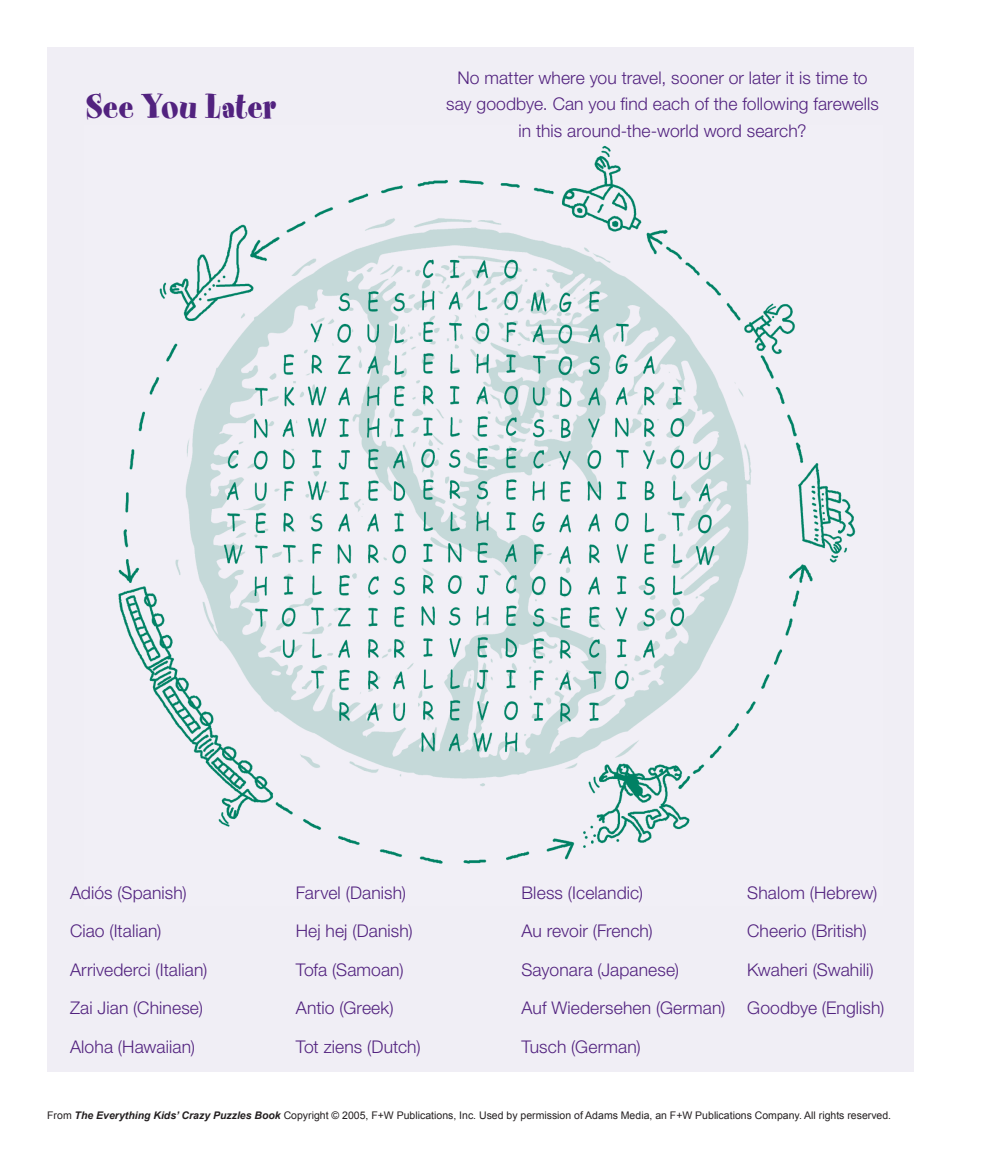
<style>
.page{position:relative;width:1008px;height:1166px;background:#fff}
.page>*{position:absolute;margin:0;border:0;box-sizing:border-box;transform-origin:0 0}
.t1{font:38.5px "Spumoni LP";letter-spacing:.005em;color:#52227f}
.t2{font:300 17.5px/26.2px "Helvetica Neue";letter-spacing:.005em;color:#52227f;text-align:center}
.t3{font:10.5px "Arial";color:#231f20}
.s1{font-weight:700;font-style:italic}
</style>
<div class="page">
<div style="left:47px;top:47px;width:867px;height:1024px;background:#f0eef5"></div>
<img style="left:118px;top:145px;width:738px;height:719px">
<h1 class="t1" style="left:85px;top:87px;width:191px">See You Later</h1>
<p class="t2" style="left:446px;top:64px;width:434px">No matter where you travel, sooner or later it is time to say goodbye. Can you find each of the following farewells in this around-the-world word search?</p>
<p class="t2" style="left:70px;top:879px;width:118px">Adiós (Spanish)</p>
<p class="t2" style="left:70px;top:917px;width:93px">Ciao (Italian)</p>
<p class="t2" style="left:70px;top:956px;width:139px">Arrivederci (Italian)</p>
<p class="t2" style="left:70px;top:994px;width:134px">Zai Jian (Chinese)</p>
<p class="t2" style="left:70px;top:1033px;width:126px">Aloha (Hawaiian)</p>
<p class="t2" style="left:296px;top:879px;width:112px">Farvel (Danish)</p>
<p class="t2" style="left:296px;top:917px;width:118px">Hej hej (Danish)</p>
<p class="t2" style="left:296px;top:956px;width:109px">Tofa (Samoan)</p>
<p class="t2" style="left:296px;top:994px;width:99px">Antio (Greek)</p>
<p class="t2" style="left:296px;top:1033px;width:126px">Tot ziens (Dutch)</p>
<p class="t2" style="left:522px;top:879px;width:123px">Bless (Icelandic)</p>
<p class="t2" style="left:522px;top:917px;width:133px">Au revoir (French)</p>
<p class="t2" style="left:522px;top:956px;width:159px">Sayonara (Japanese)</p>
<p class="t2" style="left:522px;top:994px;width:205px">Auf Wiedersehen (German)</p>
<p class="t2" style="left:522px;top:1033px;width:121px">Tusch (German)</p>
<p class="t2" style="left:747px;top:879px;width:132px">Shalom (Hebrew)</p>
<p class="t2" style="left:747px;top:917px;width:121px">Cheerio (British)</p>
<p class="t2" style="left:747px;top:956px;width:128px">Kwaheri (Swahili)</p>
<p class="t2" style="left:747px;top:994px;width:139px">Goodbye (English)</p>
<p class="t3" style="left:47px;top:1108px;width:845px">From <span class="s1">The Everything Kids’ Crazy Puzzles Book</span> Copyright © 2005, F+W Publications, Inc. Used by permission of Adams Media, an F+W Publications Company. All rights reserved.</p>
</div>
